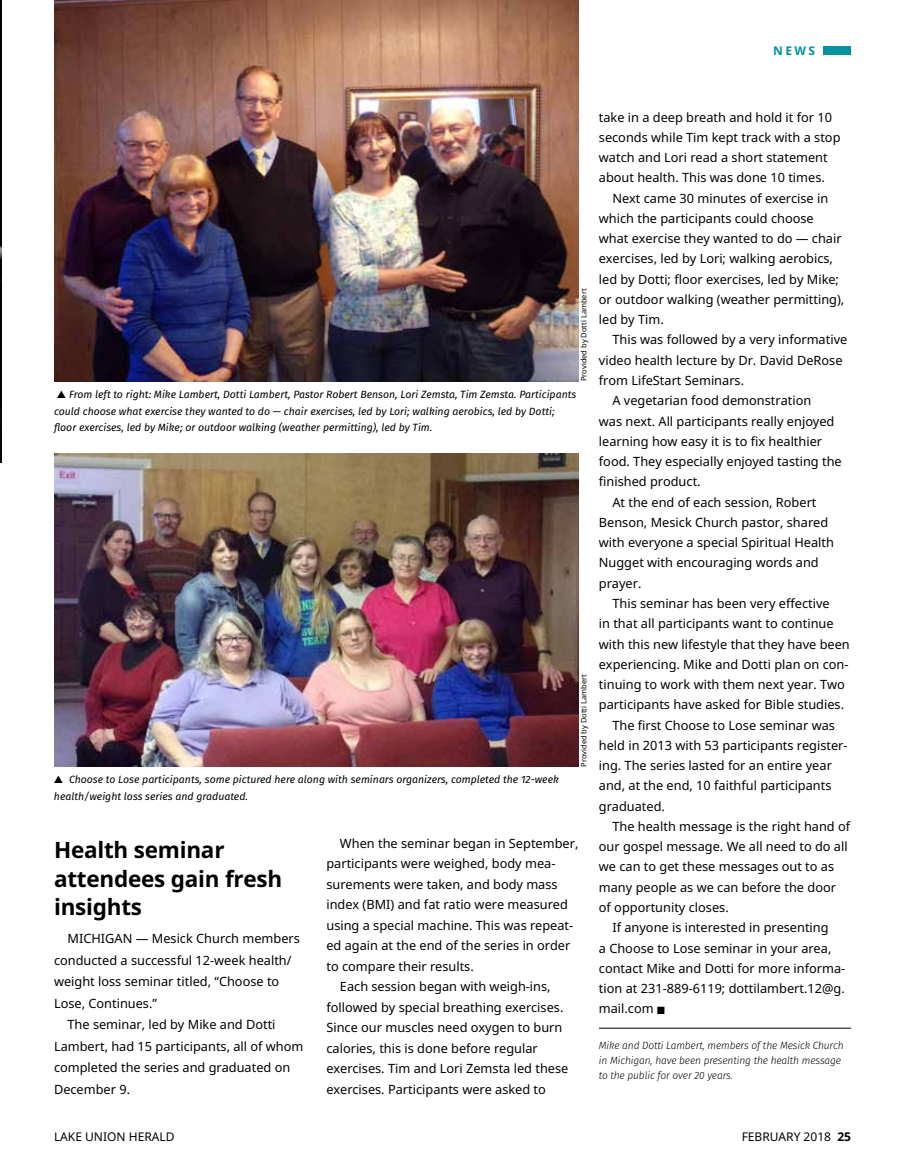
<style>
.page{position:relative;width:905px;height:1175px;background:#fff}
.page>*{position:absolute;margin:0;border:0;box-sizing:border-box;transform-origin:0 0}
.t1{font:700 22.5px/28.2px "Noto Sans";letter-spacing:-.01em;color:#000}
.t2{font:12.75px/20.2px "Noto Sans";color:#000}
.t3{font:12px "Noto Sans";color:#000}
.t4{font:700 12px "Noto Sans";color:#00929f}
.t5{font:italic 10.5px/16.5px "Fira Sans";color:#000}
.t6{font:italic 300 10.5px/15px "Fira Sans";letter-spacing:-.01em;color:#000}
.t7{font:7.5px "Noto Sans";color:#000}
.s1{font-weight:700}
</style>
<div class="page">
<div style="left:824px;top:46px;width:26px;height:9px;background:#00929f"></div>
<hr style="left:599px;top:1027px;width:252px;height:1px;background:#000">
<img style="left:54px;top:0;width:524px;height:381px">
<img style="left:54px;top:453px;width:524px;height:313px">
<img style="left:0;top:0;width:1px;height:463px">
<p class="t4" style="left:773px;top:42px;width:43px">NEWS</p>
<p class="t7" style="left:578px;top:381px;width:94px;rotate:-90deg">Provided by Dotti Lambert</p>
<p class="t5" style="left:54px;top:386px;width:524px">▲ From left to right: Mike Lambert, Dotti Lambert, Pastor Robert Benson, Lori Zemsta, Tim Zemsta. Participants could choose what exercise they wanted to do — chair exercises, led by Lori; walking aerobics, led by Dotti; floor exercises, led by Mike; or outdoor walking (weather permitting), led by Tim.</p>
<p class="t5" style="left:54px;top:771px;width:506px">▲ Choose to Lose participants, some pictured here along with seminars organizers, completed the 12-week health/weight loss series and graduated.</p>
<p class="t7" style="left:578px;top:766px;width:94px;rotate:-90deg">Provided by Dotti Lambert</p>
<h1 class="t1" style="left:54px;top:835px;width:230px">Health seminar attendees gain fresh insights</h1>
<p class="t2" style="left:68px;top:928px;width:234px">MICHIGAN — Mesick Church members</p>
<p class="t2" style="left:54px;top:949px;width:239px">conducted a successful 12-week health/</p>
<p class="t2" style="left:54px;top:971px;width:227px">weight loss seminar titled, “Choose to</p>
<p class="t2" style="left:54px;top:992px;width:105px">Lose, Continues.”</p>
<p class="t2" style="left:68px;top:1014px;width:209px">The seminar, led by Mike and Dotti</p>
<p class="t2" style="left:54px;top:1035px;width:251px">Lambert, had 15 participants, all of whom</p>
<p class="t2" style="left:54px;top:1057px;width:238px">completed the series and graduated on</p>
<p class="t2" style="left:54px;top:1078px;width:78px">December 9.</p>
<p class="t2" style="left:340px;top:832px;width:240px">When the seminar began in September,</p>
<p class="t2" style="left:326px;top:853px;width:230px">participants were weighed, body mea-</p>
<p class="t2" style="left:326px;top:873px;width:233px">surements were taken, and body mass</p>
<p class="t2" style="left:326px;top:894px;width:243px">index (BMI) and fat ratio were measured</p>
<p class="t2" style="left:326px;top:914px;width:248px">using a special machine. This was repeat-</p>
<p class="t2" style="left:326px;top:935px;width:245px">ed again at the end of the series in order</p>
<p class="t2" style="left:326px;top:955px;width:149px">to compare their results.</p>
<p class="t2" style="left:340px;top:976px;width:212px">Each session began with weigh-ins,</p>
<p class="t2" style="left:326px;top:996px;width:238px">followed by special breathing exercises.</p>
<p class="t2" style="left:326px;top:1017px;width:237px">Since our muscles need oxygen to burn</p>
<p class="t2" style="left:326px;top:1037px;width:213px">calories, this is done before regular</p>
<p class="t2" style="left:326px;top:1058px;width:243px">exercises. Tim and Lori Zemsta led these</p>
<p class="t2" style="left:326px;top:1078px;width:221px">exercises. Participants were asked to</p>
<p class="t2" style="left:599px;top:106px;width:243px">take in a deep breath and hold it for 10 seconds while Tim kept track with a stop watch and Lori read a short statement about health. This was done 10 times.</p>
<p class="t2" style="left:599px;top:187px;width:247px;text-indent:14px">Next came 30 minutes of exercise in which the participants could choose what exercise they wanted to do — chair exercises, led by Lori; walking aerobics, led by Dotti; floor exercises, led by Mike; or outdoor walking (weather permitting), led by Tim.</p>
<p class="t2" style="left:612px;top:329px;width:236px">This was followed by a very informative</p>
<p class="t2" style="left:599px;top:350px;width:245px">video health lecture by Dr. David DeRose</p>
<p class="t2" style="left:599px;top:370px;width:147px">from LifeStart Seminars.</p>
<p class="t2" style="left:612px;top:390px;width:200px">A vegetarian food demonstration</p>
<p class="t2" style="left:599px;top:410px;width:237px">was next. All participants really enjoyed</p>
<p class="t2" style="left:599px;top:431px;width:225px">learning how easy it is to fix healthier</p>
<p class="t2" style="left:599px;top:451px;width:244px">food. They especially enjoyed tasting the</p>
<p class="t2" style="left:599px;top:471px;width:103px">finished product.</p>
<p class="t2" style="left:612px;top:491px;width:206px">At the end of each session, Robert</p>
<p class="t2" style="left:599px;top:512px;width:231px">Benson, Mesick Church pastor, shared</p>
<p class="t2" style="left:599px;top:532px;width:236px">with everyone a special Spiritual Health</p>
<p class="t2" style="left:599px;top:552px;width:221px">Nugget with encouraging words and</p>
<p class="t2" style="left:599px;top:572px;width:44px">prayer.</p>
<p class="t2" style="left:612px;top:593px;width:219px">This seminar has been very effective</p>
<p class="t2" style="left:599px;top:613px;width:236px">in that all participants want to continue</p>
<p class="t2" style="left:599px;top:633px;width:252px">with this new lifestyle that they have been</p>
<p class="t2" style="left:599px;top:653px;width:251px">experiencing. Mike and Dotti plan on con-</p>
<p class="t2" style="left:599px;top:674px;width:247px">tinuing to work with them next year. Two</p>
<p class="t2" style="left:599px;top:694px;width:247px">participants have asked for Bible studies.</p>
<p class="t2" style="left:612px;top:714px;width:224px">The first Choose to Lose seminar was</p>
<p class="t2" style="left:599px;top:734px;width:250px">held in 2013 with 53 participants register-</p>
<p class="t2" style="left:599px;top:755px;width:234px">ing. The series lasted for an entire year</p>
<p class="t2" style="left:599px;top:775px;width:234px">and, at the end, 10 faithful participants</p>
<p class="t2" style="left:599px;top:795px;width:68px">graduated.</p>
<p class="t2" style="left:612px;top:816px;width:239px">The health message is the right hand of</p>
<p class="t2" style="left:599px;top:836px;width:250px">our gospel message. We all need to do all</p>
<p class="t2" style="left:599px;top:856px;width:237px">we can to get these messages out to as</p>
<p class="t2" style="left:599px;top:876px;width:239px">many people as we can before the door</p>
<p class="t2" style="left:599px;top:897px;width:131px">of opportunity closes.</p>
<p class="t2" style="left:612px;top:917px;width:218px">If anyone is interested in presenting</p>
<p class="t2" style="left:599px;top:937px;width:234px">a Choose to Lose seminar in your area,</p>
<p class="t2" style="left:599px;top:957px;width:248px">contact Mike and Dotti for more informa-</p>
<p class="t2" style="left:599px;top:978px;width:247px">tion at 231-889-6119; dottilambert.12@g.</p>
<p class="t2" style="left:599px;top:998px;width:67px">mail.com ■</p>
<p class="t6" style="left:599px;top:1037px;width:246px">Mike and Dotti Lambert, members of the Mesick Church in Michigan, have been presenting the health message to the public for over 20 years.</p>
<p class="t3" style="left:54px;top:1128px;width:122px">LAKE UNION HERALD</p>
<p class="t3" style="left:741px;top:1128px;width:111px">FEBRUARY 2018 <span class="s1">25</span></p>
</div>
